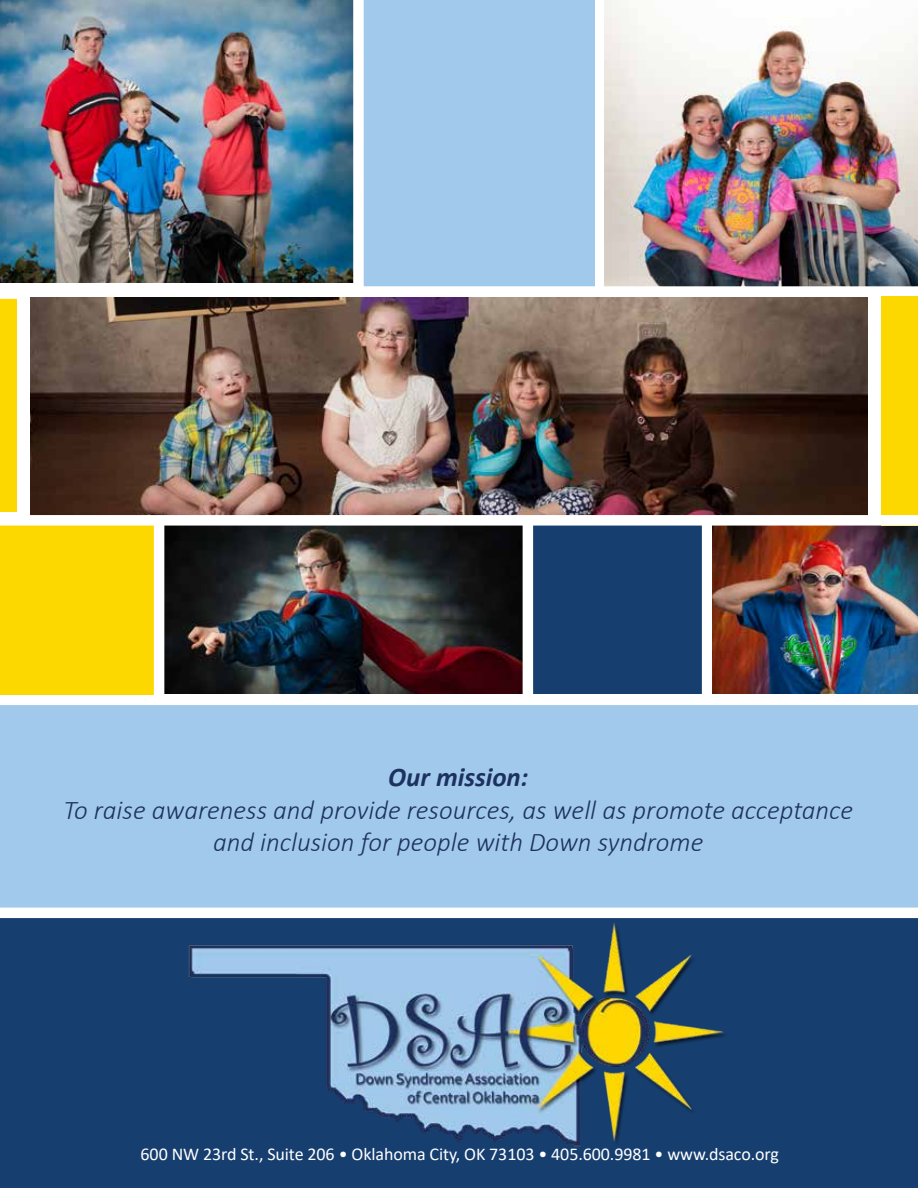
<style>
.page{position:relative;width:918px;height:1188px;background:#fff}
.page>*{position:absolute;margin:0;border:0;box-sizing:border-box;transform-origin:0 0}
.t1{font:italic 300 27px/32.4px "Calibri";color:#1d3160;text-align:center}
.t2{font:italic 700 27px "Calibri";color:#1d3160}
.t3{font:18px "Calibri";letter-spacing:-.005em;color:#fff}
</style>
<div class="page">
<img style="left:164px;top:526px;width:359px;height:168px">
<div style="left:0;top:886px;width:918px;height:302px;background:#163e6f"></div>
<div style="left:0;top:705px;width:918px;height:213px;background:#a1c9eb"></div>
<img style="left:0;top:0;width:353px;height:283px">
<div style="left:362px;top:0;width:233px;height:288px;background:#a1c9eb"></div>
<div style="left:0;top:518px;width:164px;height:177px;background:#fdd700"></div>
<div style="left:0;top:288px;width:17px;height:229px;background:#fdd700"></div>
<div style="left:524px;top:518px;width:182px;height:176px;background:#163e6f"></div>
<div style="left:154px;top:519px;width:10px;height:179px;background:#fff"></div>
<div style="left:523px;top:520px;width:10px;height:179px;background:#fff"></div>
<div style="left:353px;top:0;width:11px;height:288px;background:#fff"></div>
<svg style="left:0;top:297px;width:868px;height:2px"></svg>
<div style="left:702px;top:522px;width:10px;height:179px;background:#fff"></div>
<img style="left:176px;top:906px;width:566px;height:241px">
<img style="left:712px;top:526px;width:206px;height:168px">
<img style="left:605px;top:0;width:313px;height:286px">
<img style="left:30px;top:298px;width:837px;height:217px">
<div style="left:0;top:286px;width:918px;height:11px;background:#fff"></div>
<div style="left:881px;top:296px;width:37px;height:229px;background:#fdd700"></div>
<div style="left:0;top:515px;width:918px;height:11px;background:#fff"></div>
<p class="t2" style="left:388px;top:758px;width:142px">Our mission:</p>
<p class="t1" style="left:63px;top:793px;width:791px">To raise awareness and provide resources, as well as promote acceptance and inclusion for people with Down syndrome</p>
<p class="t3" style="left:141px;top:1141px;width:640px">600 NW 23rd St., Suite 206 • Oklahoma City, OK 73103 • 405.600.9981 • www.dsaco.org</p>
</div>
